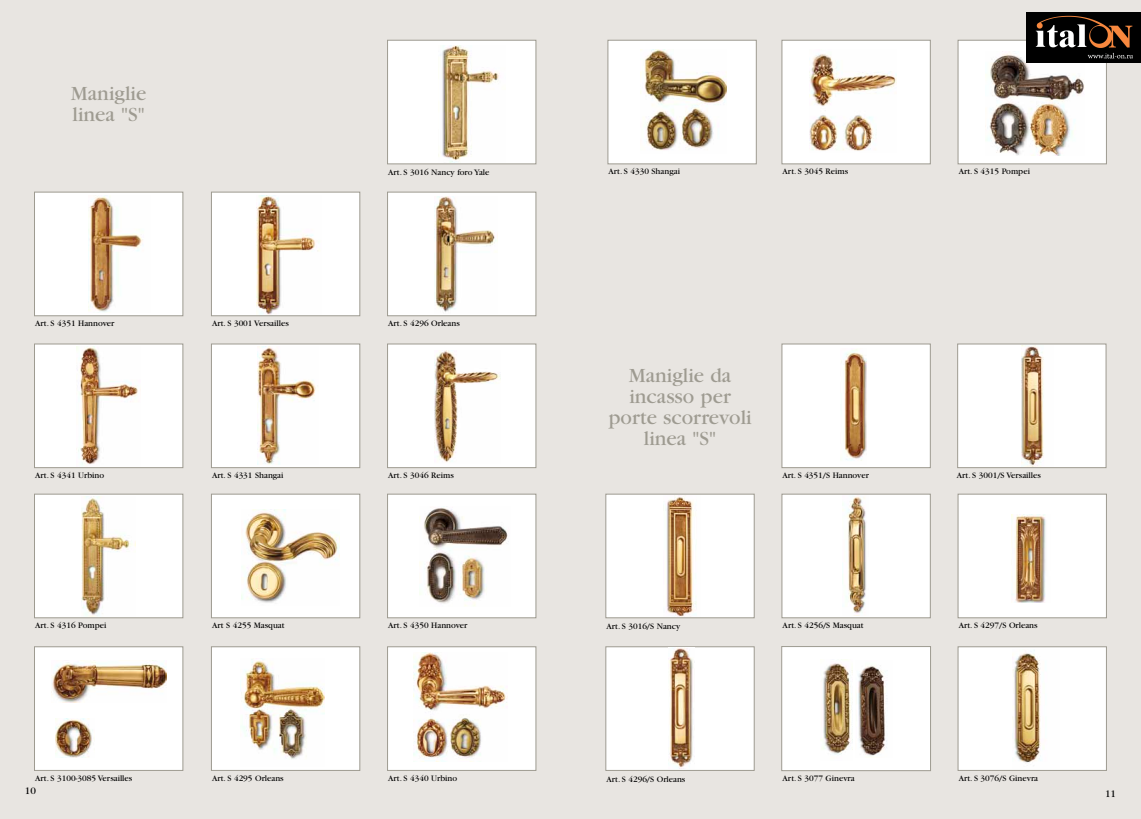
<style>
.page{position:relative;width:1141px;height:819px;background:#e8e5e1}
.page>*{position:absolute;margin:0;border:0;box-sizing:border-box;transform-origin:0 0}
.t1{font:21px/21px "Garamond";color:#9e9b91}
.t2{font:10.5px "Garamond";color:#000}
.t3{font:8.75px "Garamond";color:#000}
</style>
<div class="page">
<div style="left:387px;top:40px;width:149px;height:124px;background:#fff;border:1px solid #9e9b91"></div>
<div style="left:606px;top:494px;width:148px;height:124px;background:#fff;border:1px solid #9e9b91"></div>
<div style="left:606px;top:646px;width:148px;height:124px;background:#fff"></div>
<div style="left:782px;top:494px;width:149px;height:124px;background:#fff;border:1px solid #9e9b91"></div>
<div style="left:958px;top:494px;width:149px;height:124px;background:#fff;border:1px solid #9e9b91"></div>
<div style="left:211px;top:494px;width:149px;height:124px;background:#fff;border:1px solid #9e9b91"></div>
<div style="left:34px;top:192px;width:149px;height:124px;background:#fff;border:1px solid #9e9b91"></div>
<div style="left:387px;top:494px;width:149px;height:124px;background:#fff;border:1px solid #9e9b91"></div>
<div style="left:34px;top:646px;width:149px;height:124px;background:#fff;border:1px solid #9e9b91"></div>
<div style="left:211px;top:192px;width:149px;height:124px;background:#fff;border:1px solid #9e9b91"></div>
<div style="left:957px;top:344px;width:149px;height:124px;background:#fff;border:1px solid #9e9b91"></div>
<img style="left:439px;top:45px;width:67px;height:118px">
<img style="left:663px;top:495px;width:38px;height:121px">
<img style="left:847px;top:497px;width:19px;height:117px">
<img style="left:419px;top:508px;width:90px;height:98px">
<img style="left:89px;top:195px;width:54px;height:117px">
<img style="left:242px;top:509px;width:98px;height:94px">
<img style="left:51px;top:660px;width:115px;height:42px">
<img style="left:55px;top:718px;width:38px;height:39px">
<img style="left:257px;top:196px;width:63px;height:118px">
<img style="left:1021px;top:345px;width:32px;height:121px">
<div style="left:387px;top:192px;width:149px;height:124px;background:#fff;border:1px solid #9e9b91"></div>
<img style="left:434px;top:197px;width:62px;height:115px">
<div style="left:34px;top:344px;width:149px;height:124px;background:#fff;border:1px solid #9e9b91"></div>
<img style="left:76px;top:346px;width:62px;height:119px">
<div style="left:211px;top:344px;width:149px;height:124px;background:#fff;border:1px solid #9e9b91"></div>
<img style="left:258px;top:346px;width:58px;height:119px">
<div style="left:387px;top:344px;width:149px;height:124px;background:#fff;border:1px solid #9e9b91"></div>
<img style="left:434px;top:350px;width:66px;height:112px">
<div style="left:34px;top:494px;width:149px;height:124px;background:#fff;border:1px solid #9e9b91"></div>
<img style="left:82px;top:496px;width:54px;height:120px">
<div style="left:211px;top:646px;width:149px;height:124px;background:#fff;border:1px solid #9e9b91"></div>
<img style="left:242px;top:658px;width:83px;height:101px">
<div style="left:387px;top:646px;width:149px;height:124px;background:#fff;border:1px solid #9e9b91"></div>
<img style="left:414px;top:652px;width:93px;height:109px">
<div style="left:608px;top:40px;width:148px;height:124px;background:#fff;border:1px solid #9e9b91"></div>
<img style="left:641px;top:49px;width:85px;height:101px">
<div style="left:782px;top:40px;width:149px;height:124px;background:#fff;border:1px solid #9e9b91"></div>
<img style="left:810px;top:54px;width:87px;height:97px">
<div style="left:958px;top:40px;width:149px;height:124px;background:#fff;border:1px solid #9e9b91"></div>
<img style="left:987px;top:51px;width:97px;height:104px">
<div style="left:782px;top:344px;width:149px;height:124px;background:#fff;border:1px solid #9e9b91"></div>
<img style="left:844px;top:349px;width:22px;height:112px">
<img style="left:669px;top:647px;width:26px;height:121px">
<img style="left:1012px;top:514px;width:34px;height:88px">
<div style="left:781px;top:646px;width:150px;height:124px;background:#fff;border:1px solid #9e9b91"></div>
<img style="left:820px;top:663px;width:33px;height:92px">
<img style="left:858px;top:665px;width:29px;height:91px">
<div style="left:958px;top:646px;width:149px;height:124px;background:#fff;border:1px solid #9e9b91"></div>
<img style="left:1013px;top:650px;width:28px;height:113px">
<img style="left:1027px;top:13px;width:114px;height:49px">
<h1 class="t1" style="left:71px;top:83px;width:77px">Maniglie linea "S"</h1>
<p class="t3" style="left:35px;top:319px;width:81px">Art. S 4351 Hannover</p>
<p class="t3" style="left:212px;top:319px;width:78px">Art. S 3001 Versailles</p>
<p class="t3" style="left:388px;top:168px;width:103px">Art. S 3016 Nancy foro Yale</p>
<p class="t3" style="left:388px;top:319px;width:73px">Art. S 4296 Orleans</p>
<p class="t3" style="left:35px;top:470px;width:71px">Art. S 4341 Urbino</p>
<p class="t3" style="left:212px;top:470px;width:73px">Art. S 4331 Shangai</p>
<p class="t3" style="left:388px;top:470px;width:67px">Art. S 3046 Reims</p>
<p class="t3" style="left:609px;top:167px;width:73px">Art. S 4330 Shangai</p>
<p class="t3" style="left:783px;top:167px;width:67px">Art. S 3045 Reims</p>
<p class="t3" style="left:959px;top:167px;width:73px">Art. S 4315 Pompei</p>
<h1 class="t1" style="left:608px;top:365px;width:145px;text-align:center">Maniglie da incasso per porte scorrevoli linea "S"</h1>
<p class="t3" style="left:782px;top:470px;width:88px">Art. S 4351/S Hannover</p>
<p class="t3" style="left:957px;top:470px;width:85px">Art. S 3001/S Versailles</p>
<p class="t3" style="left:35px;top:621px;width:73px">Art. S 4316 Pompei</p>
<p class="t3" style="left:35px;top:773px;width:99px">Art. S 3100-3085 Versailles</p>
<p class="t2" style="left:25px;top:785px;width:13px">10</p>
<p class="t3" style="left:212px;top:621px;width:74px">Art S 4255 Masquat</p>
<p class="t3" style="left:388px;top:621px;width:81px">Art. S 4350 Hannover</p>
<p class="t3" style="left:783px;top:621px;width:83px">Art. S 4256/S Masquat</p>
<p class="t3" style="left:959px;top:621px;width:80px">Art. S 4297/S Orleans</p>
<p class="t3" style="left:606px;top:621px;width:75px">Art. S 3016/S Nancy</p>
<p class="t3" style="left:212px;top:773px;width:73px">Art. S 4295 Orleans</p>
<p class="t3" style="left:388px;top:773px;width:71px">Art. S 4340 Urbino</p>
<p class="t3" style="left:606px;top:774px;width:80px">Art. S 4296/S Orleans</p>
<p class="t3" style="left:783px;top:773px;width:74px">Art. S 3077 Ginevra</p>
<p class="t3" style="left:959px;top:773px;width:81px">Art. S 3076/S Ginevra</p>
<p class="t2" style="left:1105px;top:788px;width:13px">11</p>
</div>
